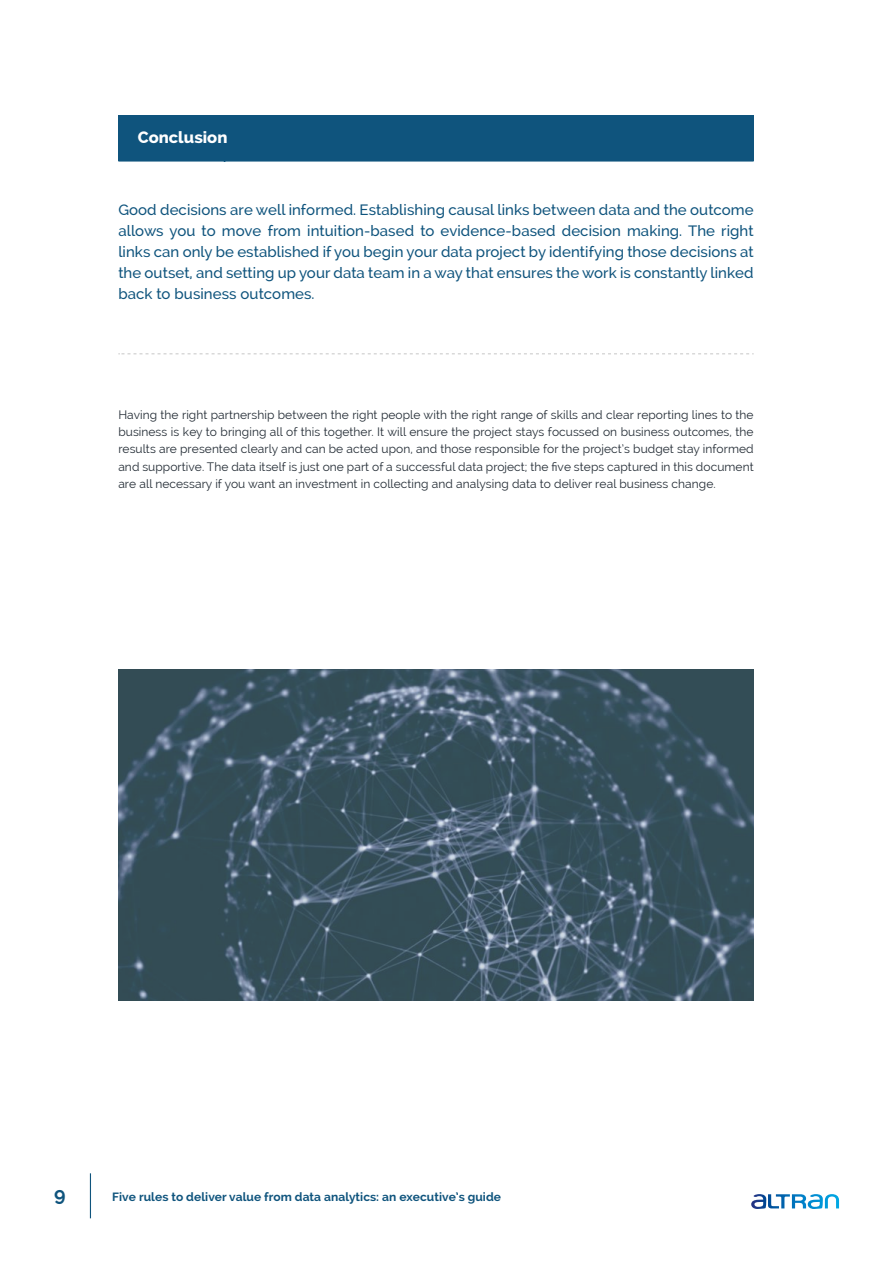
<style>
.page{position:relative;width:893px;height:1263px;background:#fff}
.page>*{position:absolute;margin:0;border:0;box-sizing:border-box;transform-origin:0 0}
.t1{font:700 19.5px "Raleway";color:#0f547d}
.t2{font:800 16.5px "Raleway";color:#fff}
.t3{font:500 15px/21px "Raleway";letter-spacing:.005em;color:#0f547d;text-align:justify}
.t4{font:12px/17.2px "Raleway";letter-spacing:.005em;color:#232c35;text-align:justify}
.t5{font:700 12px "Raleway";letter-spacing:.005em;color:#0f547d}
</style>
<div class="page">
<div style="left:118px;top:115px;width:636px;height:47px;background:#0f547d"></div>
<svg style="left:118px;top:353px;width:636px;height:1px"></svg>
<svg style="left:751px;top:1194px;width:88px;height:15px"></svg>
<hr style="left:90px;top:1173px;width:1px;height:45px;background:#0f547d">
<img style="left:118px;top:670px;width:636px;height:330px">
<h2 class="t2" style="left:138px;top:128px;width:91px">Conclusion</h2>
<p class="t3" style="left:118px;top:199px;width:637px">Good decisions are well informed. Establishing causal links between data and the outcome allows you to move from intuition-based to evidence-based decision making. The right links can only be established if you begin your data project by identifying those decisions at the outset, and setting up your data team in a way that ensures the work is constantly linked back to business outcomes.</p>
<p class="t4" style="left:118px;top:406px;width:637px">Having the right partnership between the right people with the right range of skills and clear reporting lines to the business is key to bringing all of this together. It will ensure the project stays focussed on business outcomes, the results are presented clearly and can be acted upon, and those responsible for the project’s budget stay informed and supportive. The data itself is just one part of a successful data project; the five steps captured in this document are all necessary if you want an investment in collecting and analysing data to deliver real business change.</p>
<h1 class="t1" style="left:54px;top:1183px;width:13px">9</h1>
<p class="t5" style="left:112px;top:1190px;width:390px">Five rules to deliver value from data analytics: an executive’s guide</p>
</div>
